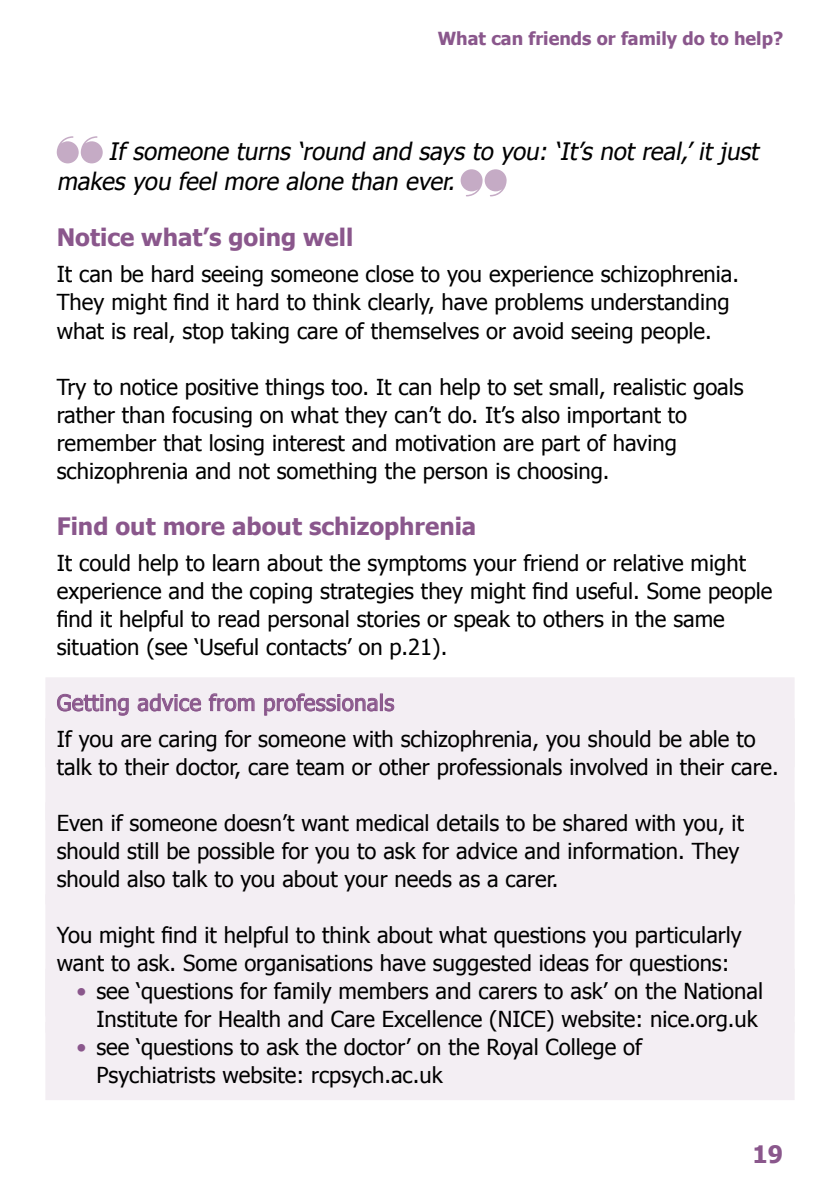
<style>
.page{position:relative;width:840px;height:1191px;background:#fff}
.page>*{position:absolute;margin:0;border:0;box-sizing:border-box;transform-origin:0 0}
.t1{font:italic 24px/30px "Tahoma";letter-spacing:-.005em;color:#000}
.t2{font:700 24px "Tahoma";color:#8a578c}
.t3{font:22px/28px "Tahoma";color:#000}
.t4{font:22px "Tahoma";letter-spacing:.02em;color:#8a578c}
.t5{font:700 18px "Tahoma";color:#8a578c}
.s1{color:#8a578c}
</style>
<div class="page">
<div style="left:45px;top:677px;width:749px;height:90px;background:#f3eef3"></div>
<div style="left:45px;top:718px;width:749px;height:102px;background:#f3eef3"></div>
<div style="left:45px;top:802px;width:749px;height:102px;background:#f3eef3"></div>
<div style="left:45px;top:894px;width:749px;height:122px;background:#f3eef3"></div>
<div style="left:45px;top:968px;width:749px;height:64px;background:#f3eef3"></div>
<div style="left:45px;top:1022px;width:749px;height:78px;background:#f3eef3"></div>
<svg style="left:57px;top:136px;width:46px;height:27px"></svg>
<svg style="left:460px;top:169px;width:46px;height:27px"></svg>
<svg style="left:57px;top:693px;width:72px;height:23px"></svg>
<svg style="left:137px;top:693px;width:64px;height:18px"></svg>
<svg style="left:208px;top:693px;width:46px;height:18px"></svg>
<svg style="left:264px;top:693px;width:130px;height:22px"></svg>
<p class="t5" style="left:437px;top:26px;width:347px">What can friends or family do to help?</p>
<p class="t1" style="left:57px;top:136px;width:707px;text-indent:52px">If someone turns ‘round and says to you: ‘It’s not real,’ it just makes you feel more alone than ever.</p>
<p class="t2" style="left:57px;top:221px;width:298px">Notice what’s going well</p>
<p class="t3" style="left:57px;top:259px;width:683px">It can be hard seeing someone close to you experience schizophrenia.<br>They might find it hard to think clearly, have problems understanding what is real, stop taking care of themselves or avoid seeing people.</p>
<p class="t3" style="left:57px;top:371px;width:688px">Try to notice positive things too. It can help to set small, realistic goals rather than focusing on what they can’t do. It’s also important to remember that losing interest and motivation are part of having schizophrenia and not something the person is choosing.</p>
<p class="t2" style="left:57px;top:509px;width:421px">Find out more about schizophrenia</p>
<p class="t3" style="left:57px;top:547px;width:716px">It could help to learn about the symptoms your friend or relative might experience and the coping strategies they might find useful. Some people find it helpful to read personal stories or speak to others in the same situation (see ‘Useful contacts’ on p.21).</p>
<p class="t4" style="left:57px;top:688px;width:339px">Getting advice from professionals</p>
<p class="t3" style="left:57px;top:723px;width:723px">If you are caring for someone with schizophrenia, you should be able to talk to their doctor, care team or other professionals involved in their care.</p>
<p class="t3" style="left:57px;top:807px;width:688px">Even if someone doesn’t want medical details to be shared with you, it should still be possible for you to ask for advice and information. They should also talk to you about your needs as a carer.</p>
<p class="t3" style="left:57px;top:919px;width:686px">You might find it helpful to think about what questions you particularly want to ask. Some organisations have suggested ideas for questions:</p>
<p class="t3" style="left:77px;top:975px;width:687px;text-align:right"><span class="s1">•</span> see ‘questions for family members and carers to ask’ on the National<br>Institute for Health and Care Excellence (NICE) website: nice.org.uk</p>
<p class="t3" style="left:96px;top:1031px;width:547px;text-indent:-20px"><span class="s1">•</span> see ‘questions to ask the doctor’ on the Royal College of<br>Psychiatrists website: rcpsych.ac.uk</p>
<p class="t2" style="left:752px;top:1137px;width:32px">19</p>
</div>
